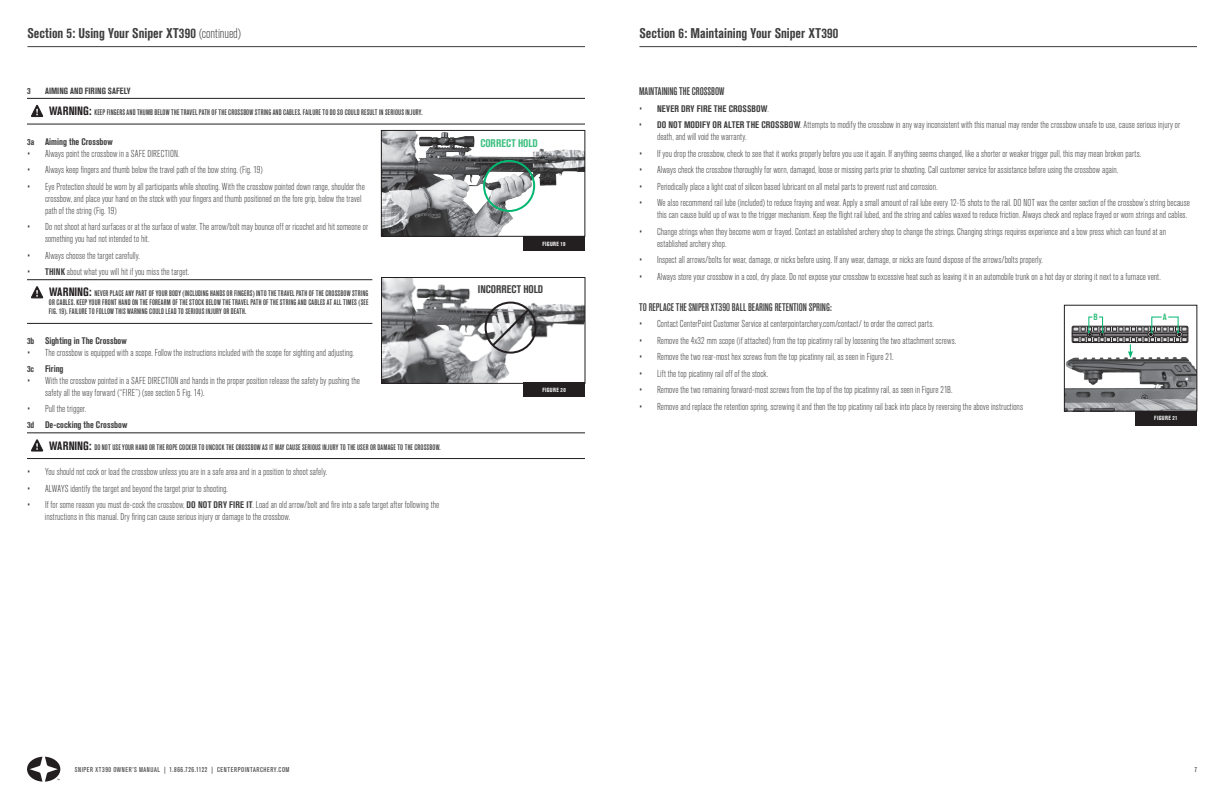
<style>
.page{position:relative;width:1224px;height:792px;background:#fff}
.page>*{position:absolute;margin:0;border:0;box-sizing:border-box;transform-origin:0 0}
.t1{font:700 condensed 14px "Akzidenz Grotesk BE";color:#3e3e3f}
.t2{font:500 condensed 11px "Akzidenz Grotesk BE";color:#3e3e3f}
.t3{font:700 condensed 11px "Akzidenz Grotesk BE";color:#3e3e3f}
.t4{font:700 condensed 11px "Akzidenz Grotesk BE";letter-spacing:.005em;color:#3abf7e}
.t5{font:300 condensed 10px/12px "Akzidenz Grotesk BE";letter-spacing:.01em;color:#3e3e3f}
.t6{font:700 condensed 9.5px "Akzidenz Grotesk BE";letter-spacing:.005em;color:#3e3e3f}
.t7{font:700 condensed 9px "Akzidenz Grotesk BE";color:#3e3e3f}
.t8{font:700 condensed 9px "Akzidenz Grotesk BE";color:#3abf7e}
.t9{font:500 condensed 8px/9px "Akzidenz Grotesk BE";letter-spacing:.02em;color:#3e3e3f;text-align:justify}
.t10{font:condensed 7px "Akzidenz Grotesk BE";letter-spacing:.075em;color:#3e3e3f}
.t11{font:700 condensed 6px "Akzidenz Grotesk BE";letter-spacing:.05em;color:#fff}
.s1{font-weight:300}
.s2{font-weight:700;font-size:12px;color:#231f20}
.s3{font-size:9px}
.s4{font-weight:700;font-size:9.5px}
.s5{font-weight:300;font-size:10px}
</style>
<div class="page">
<svg style="left:27px;top:757px;width:33px;height:25px"></svg>
<hr style="left:27px;top:46px;width:558px;height:1px;background:#3e3e3f">
<hr style="left:639px;top:46px;width:558px;height:1px;background:#3e3e3f">
<hr style="left:27px;top:98px;width:558px;height:1px;background:#231f20">
<hr style="left:27px;top:124px;width:558px;height:1px;background:#231f20">
<svg style="left:31px;top:105px;width:12px;height:12px"></svg>
<hr style="left:27px;top:280px;width:345px;height:1px;background:#231f20">
<hr style="left:27px;top:323px;width:345px;height:1px;background:#231f20">
<svg style="left:31px;top:286px;width:12px;height:12px"></svg>
<hr style="left:27px;top:433px;width:558px;height:1px;background:#231f20">
<hr style="left:27px;top:458px;width:558px;height:1px;background:#231f20">
<svg style="left:31px;top:439px;width:12px;height:13px"></svg>
<img style="left:383px;top:279px;width:200px;height:103px">
<div style="left:381px;top:277px;width:204px;height:107px;border:1px solid #231f20"></div>
<div style="left:523px;top:382px;width:62px;height:15px;background:#231f20"></div>
<div style="left:485px;top:302px;width:52px;height:52px;border:2px solid #231f20;border-radius:50%"></div>
<svg style="left:490px;top:307px;width:41px;height:41px"></svg>
<img style="left:383px;top:132px;width:200px;height:102px">
<div style="left:381px;top:130px;width:204px;height:106px;border:1px solid #231f20"></div>
<div style="left:523px;top:236px;width:62px;height:14px;background:#231f20"></div>
<div style="left:483px;top:160px;width:52px;height:52px;border:2px solid #00b771;border-radius:50%"></div>
<img style="left:1066px;top:358px;width:129px;height:51px">
<div style="left:1064px;top:305px;width:133px;height:106px;border:1px solid #231f20"></div>
<div style="left:1135px;top:411px;width:62px;height:14px;background:#231f20"></div>
<div style="left:1072px;top:326px;width:116px;height:17px;border:1px solid #231f20;border-radius:2px"></div>
<hr style="left:1072px;top:336px;width:116px;height:1px;background:#231f20">
<hr style="left:1072px;top:332px;width:116px;height:1px;background:#231f20">
<hr style="left:1072px;top:333px;width:116px;height:1px;background:#231f20">
<hr style="left:1072px;top:335px;width:116px;height:1px;background:#231f20">
<svg style="left:1073px;top:317px;width:114px;height:41px"></svg>
<h1 class="t1" style="left:27px;top:25px;width:215px">Section 5: Using Your Sniper XT390 <span class="s1">(continued)</span></h1>
<h1 class="t1" style="left:639px;top:25px;width:200px">Section 6: Maintaining Your Sniper XT390</h1>
<p class="t7" style="left:27px;top:85px;width:5px">3</p>
<p class="t7" style="left:45px;top:85px;width:87px">AIMING AND FIRING SAFELY</p>
<p class="t9" style="left:49px;top:108px;width:375px"><span class="s2">WARNING:</span> KEEP FINGERS AND THUMB BELOW THE TRAVEL PATH OF THE CROSSBOW STRING AND CABLES. FAILURE TO DO SO COULD RESULT IN SERIOUS INJURY.</p>
<p class="t6" style="left:27px;top:136px;width:87px"><span class="s3">3a</span> Aiming the Crossbow</p>
<p class="t5" style="left:27px;top:147px;width:154px">• Always point the crossbow in a SAFE DIRECTION.</p>
<p class="t5" style="left:27px;top:164px;width:237px">• Always keep fingers and thumb below the travel path of the bow string. (Fig. 19)</p>
<p class="t5" style="left:45px;top:180px;width:321px;text-indent:-18px">• Eye Protection should be worn by all participants while shooting. With the crossbow pointed down range, shoulder the crossbow, and place your hand on the stock with your fingers and thumb positioned on the fore grip, below the travel path of the string (Fig. 19)</p>
<p class="t5" style="left:45px;top:221px;width:325px;text-indent:-18px">• Do not shoot at hard surfaces or at the surface of water. The arrow/bolt may bounce off or ricochet and hit someone or something you had not intended to hit.</p>
<p class="t5" style="left:27px;top:249px;width:115px">• Always choose the target carefully.</p>
<p class="t5" style="left:27px;top:266px;width:164px">• <span class="s4">THINK</span> about what you will hit if you miss the target.</p>
<p class="t9" style="left:49px;top:289px;width:321px"><span class="s2">WARNING:</span> NEVER PLACE ANY PART OF YOUR BODY (INCLUDING HANDS OR FINGERS) INTO THE TRAVEL PATH OF THE CROSSBOW STRING OR CABLES. KEEP YOUR FRONT HAND ON THE FOREARM OF THE STOCK BELOW THE TRAVEL PATH OF THE STRING AND CABLES AT ALL TIMES (SEE FIG. 19). FAILURE TO FOLLOW THIS WARNING COULD LEAD TO SERIOUS INJURY OR DEATH.</p>
<p class="t6" style="left:27px;top:335px;width:101px"><span class="s3">3b</span> Sighting in The Crossbow</p>
<p class="t5" style="left:27px;top:347px;width:329px">• The crossbow is equipped with a scope. Follow the instructions included with the scope for sighting and adjusting.</p>
<p class="t6" style="left:27px;top:363px;width:38px"><span class="s3">3c</span> Firing</p>
<p class="t5" style="left:45px;top:375px;width:316px;text-indent:-18px">• With the crossbow pointed in a SAFE DIRECTION and hands in the proper position release the safety by pushing the safety all the way forward (“FIRE”) (see section 5 Fig. 14).</p>
<p class="t5" style="left:27px;top:403px;width:61px">• Pull the trigger.</p>
<p class="t6" style="left:27px;top:419px;width:102px"><span class="s3">3d</span> De-cocking the Crossbow</p>
<p class="t9" style="left:49px;top:442px;width:393px"><span class="s2">WARNING:</span> DO NOT USE YOUR HAND OR THE ROPE COCKER TO UNCOCK THE CROSSBOW AS IT MAY CAUSE SERIOUS INJURY TO THE USER OR DAMAGE TO THE CROSSBOW.</p>
<p class="t5" style="left:27px;top:466px;width:302px">• You should not cock or load the crossbow unless you are in a safe area and in a position to shoot safely.</p>
<p class="t5" style="left:27px;top:483px;width:203px">• ALWAYS identify the target and beyond the target prior to shooting.</p>
<p class="t5" style="left:45px;top:499px;width:396px;text-indent:-18px">• If for some reason you must de-cock the crossbow, <span class="s4">DO NOT DRY FIRE IT</span>. Load an old arrow/bolt and fire into a safe target after following the instructions in this manual. Dry firing can cause serious injury or damage to the crossbow.</p>
<p class="t4" style="left:480px;top:137px;width:59px">CORRECT HOLD</p>
<p class="t11" style="left:542px;top:240px;width:25px">FIGURE 19</p>
<p class="t3" style="left:478px;top:283px;width:67px">INCORRECT HOLD</p>
<p class="t11" style="left:542px;top:386px;width:25px">FIGURE 20</p>
<p class="t2" style="left:639px;top:85px;width:87px">MAINTAINING THE CROSSBOW</p>
<p class="t6" style="left:639px;top:103px;width:131px"><span class="s5">•</span> NEVER DRY FIRE THE CROSSBOW<span class="s5">.</span></p>
<p class="t5" style="left:657px;top:119px;width:525px;text-indent:-18px">• <span class="s4">DO NOT MODIFY OR ALTER THE CROSSBOW</span>. Attempts to modify the crossbow in any way inconsistent with this manual may render the crossbow unsafe to use, cause serious injury or death, and will void the warranty.</p>
<p class="t5" style="left:639px;top:148px;width:504px">• If you drop the crossbow, check to see that it works properly before you use it again. If anything seems changed, like a shorter or weaker trigger pull, this may mean broken parts.</p>
<p class="t5" style="left:639px;top:164px;width:481px">• Always check the crossbow thoroughly for worn, damaged, loose or missing parts prior to shooting. Call customer service for assistance before using the crossbow again.</p>
<p class="t5" style="left:639px;top:181px;width:300px">• Periodically place a light coat of silicon based lubricant on all metal parts to prevent rust and corrosion.</p>
<p class="t5" style="left:639px;top:197px;width:552px;text-align:right">• We also recommend rail lube (included) to reduce fraying and wear. Apply a small amount of rail lube every 12-15 shots to the rail. DO NOT wax the center section of the crossbow’s string because this can cause build up of wax to the trigger mechanism. Keep the flight rail lubed, and the string and cables waxed to reduce friction. Always check and replace frayed or worn strings and cables.</p>
<p class="t5" style="left:657px;top:226px;width:511px;text-indent:-18px">• Change strings when they become worn or frayed. Contact an established archery shop to change the strings. Changing strings requires experience and a bow press which can found at an established archery shop.</p>
<p class="t5" style="left:639px;top:254px;width:406px">• Inspect all arrows/bolts for wear, damage, or nicks before using. If any wear, damage, or nicks are found dispose of the arrows/bolts properly.</p>
<p class="t5" style="left:639px;top:271px;width:523px">• Always store your crossbow in a cool, dry place. Do not expose your crossbow to excessive heat such as leaving it in an automobile trunk on a hot day or storing it next to a furnace vent.</p>
<p class="t2" style="left:639px;top:301px;width:194px">TO REPLACE THE SNIPER XT390 BALL BEARING RETENTION SPRING:</p>
<p class="t5" style="left:639px;top:318px;width:296px">• Contact CenterPoint Customer Service at centerpointarchery.com/contact/ to order the correct parts.</p>
<p class="t5" style="left:639px;top:335px;width:319px">• Remove the 4x32 mm scope (if attached) from the top picatinny rail by loosening the two attachment screws.</p>
<p class="t5" style="left:639px;top:351px;width:256px">• Remove the two rear-most hex screws from the top picatinny rail, as seen in Figure 21.</p>
<p class="t5" style="left:639px;top:368px;width:131px">• Lift the top picatinny rail off of the stock.</p>
<p class="t5" style="left:639px;top:384px;width:315px">• Remove the two remaining forward-most screws from the top of the top picatinny rail, as seen in Figure 21B.</p>
<p class="t5" style="left:639px;top:401px;width:386px">• Remove and replace the retention spring, screwing it and then the top picatinny rail back into place by reversing the above instructions</p>
<p class="t8" style="left:1094px;top:312px;width:6px">B</p>
<p class="t8" style="left:1163px;top:312px;width:5px">A</p>
<p class="t11" style="left:1154px;top:415px;width:25px">FIGURE 21</p>
<p class="t10" style="left:75px;top:765px;width:216px">SNIPER XT390 OWNER’S MANUAL | 1.866.726.1122 | CENTERPOINTARCHERY.COM</p>
<p class="t10" style="left:1194px;top:765px;width:4px">7</p>
</div>
